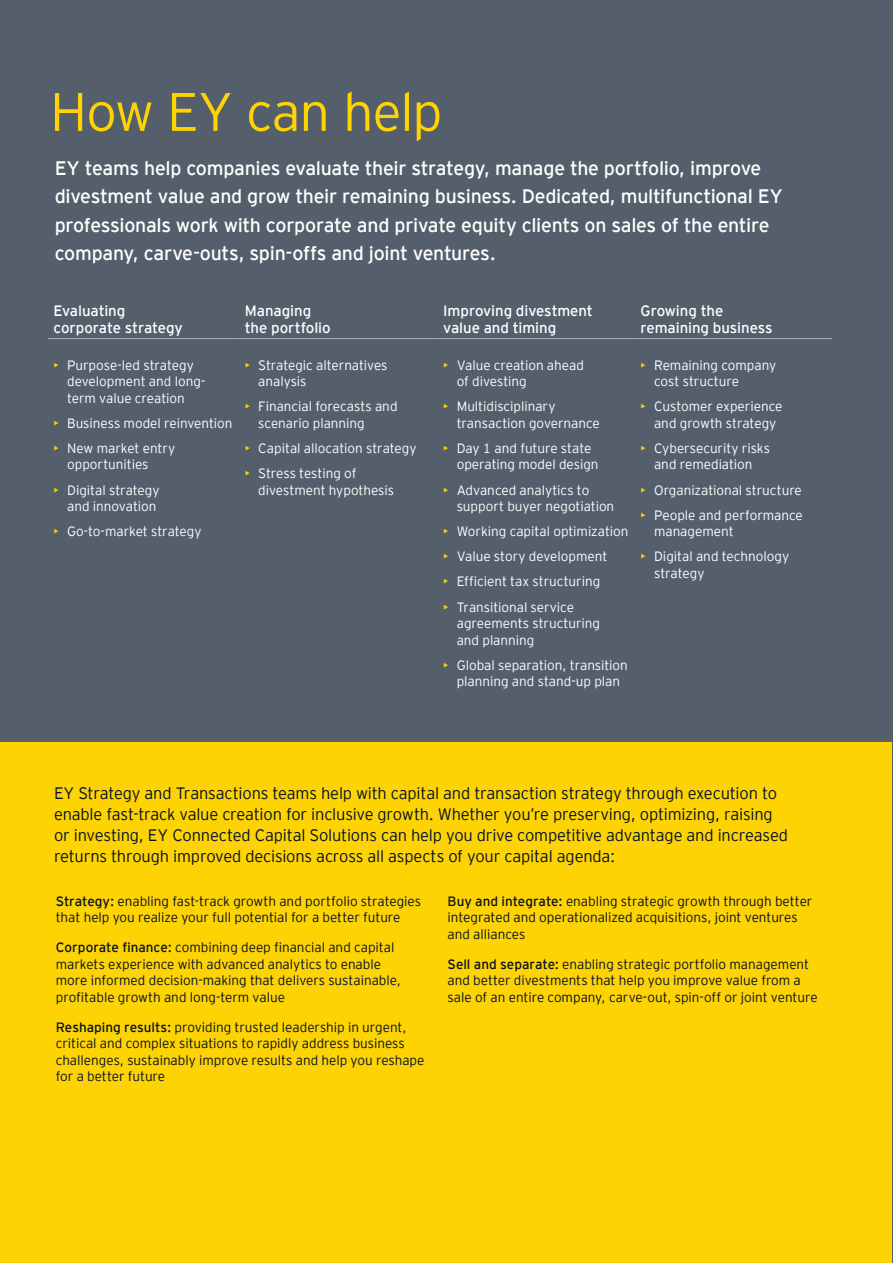
<style>
.page{position:relative;width:893px;height:1263px;background:#545f6b}
.page>*{position:absolute;margin:0;border:0;box-sizing:border-box;transform-origin:0 0}
.t1{font:300 54px "EY Interstate";letter-spacing:-.025em;color:#fed304}
.Body_Copy{font:19.5px/28.5px "EY Interstate";letter-spacing:-.015em;color:#fff}
.Body_Copy_WH{font:300 16.5px/21px "EY Interstate";letter-spacing:-.015em;color:#071224}
.Body_Copy-2{font:15px/16.5px "EY Interstate";letter-spacing:-.005em;color:#fff}
.t2{font:300 13.5px/16.5px "EY Interstate";letter-spacing:-.005em;color:#fff}
.Body_Copy_WH-2{font:300 13.5px/16.5px "EY Interstate";letter-spacing:-.005em;color:#071224}
.s1{color:#fed304}
.s2{font-style:inherit}
</style>
<div class="page">
<div style="left:0;top:742px;width:891px;height:521px;background:#fed304"></div>
<hr style="left:48px;top:338px;width:191px;height:1px;background:#a8b0b6">
<hr style="left:239px;top:338px;width:198px;height:1px;background:#a8b0b6">
<hr style="left:437px;top:338px;width:197px;height:1px;background:#a8b0b6">
<hr style="left:634px;top:338px;width:198px;height:1px;background:#a8b0b6">
<p class="t1" style="left:50px;top:73px;width:394px">How EY can help</p>
<p class="Body_Copy" style="left:55px;top:153px;width:730px">EY teams help companies evaluate their strategy, manage the portfolio, improve divestment value and grow their remaining business. Dedicated, multifunctional EY professionals work with corporate and private equity clients on sales of the entire company, carve-outs, spin-offs and joint ventures.</p>
<p class="Body_Copy-2" style="left:54px;top:302px;width:131px">Evaluating corporate strategy</p>
<p class="Body_Copy-2" style="left:245px;top:302px;width:87px">Managing the portfolio</p>
<p class="Body_Copy-2" style="left:443px;top:302px;width:151px">Improving divestment value and timing</p>
<p class="Body_Copy-2" style="left:640px;top:302px;width:134px">Growing the remaining business</p>
<p class="t2" style="left:67px;top:356px;width:140px;text-indent:-14px"><span class="s1">•</span> Purpose-led strategy development and long&shy;term value creation</p>
<p class="t2" style="left:54px;top:414px;width:180px"><span class="s1">•</span> Business model reinvention</p>
<p class="t2" style="left:67px;top:439px;width:110px;text-indent:-14px"><span class="s1">•</span> New market entry opportunities</p>
<p class="t2" style="left:54px;top:481px;width:107px;text-align:right"><span class="s1">•</span> Digital strategy and innovation</p>
<p class="t2" style="left:54px;top:522px;width:149px"><span class="s1">•</span> Go-to-market strategy</p>
<p class="t2" style="left:258px;top:356px;width:131px;text-indent:-14px"><span class="s1">•</span> Strategic alternatives analysis</p>
<p class="t2" style="left:258px;top:397px;width:141px;text-indent:-14px"><span class="s1">•</span> Financial forecasts and scenario planning</p>
<p class="t2" style="left:245px;top:439px;width:173px"><span class="s1">•</span> Capital allocation strategy</p>
<p class="t2" style="left:258px;top:464px;width:137px;text-indent:-14px"><span class="s1">•</span> Stress testing of divestment hypothesis</p>
<p class="t2" style="left:457px;top:356px;width:129px;text-indent:-14px"><span class="s1">•</span> Value creation ahead of divesting</p>
<p class="t2" style="left:457px;top:397px;width:145px;text-indent:-14px"><span class="s1">•</span> Multidisciplinary transaction governance</p>
<p class="t2" style="left:457px;top:439px;width:143px;text-indent:-14px"><span class="s1">•</span> Day 1 and future state operating model design</p>
<p class="t2" style="left:457px;top:481px;width:159px;text-indent:-14px"><span class="s1">•</span> Advanced analytics to support buyer negotiation</p>
<p class="t2" style="left:443px;top:522px;width:187px"><span class="s1">•</span> Working capital optimization</p>
<p class="t2" style="left:443px;top:547px;width:166px"><span class="s1">•</span> Value story development</p>
<p class="t2" style="left:443px;top:573px;width:159px"><span class="s1">•</span> Efficient tax structuring</p>
<p class="t2" style="left:457px;top:598px;width:145px;text-indent:-14px"><span class="s1">•</span> Transitional service agreements structuring and planning</p>
<p class="t2" style="left:443px;top:656px;width:186px;text-align:center"><span class="s1">•</span> Global separation, transition planning and stand-up plan</p>
<p class="t2" style="left:654px;top:356px;width:124px;text-indent:-14px"><span class="s1">•</span> Remaining company cost structure</p>
<p class="t2" style="left:640px;top:397px;width:143px;text-align:center"><span class="s1">•</span> Customer experience and growth strategy</p>
<p class="t2" style="left:640px;top:439px;width:131px;text-align:center"><span class="s1">•</span> Cybersecurity risks and remediation</p>
<p class="t2" style="left:640px;top:481px;width:163px"><span class="s1">•</span> Organizational structure</p>
<p class="t2" style="left:654px;top:506px;width:150px;text-indent:-14px"><span class="s1">•</span> People and performance management</p>
<p class="t2" style="left:654px;top:547px;width:137px;text-indent:-14px"><span class="s1">•</span> Digital and technology strategy</p>
<p class="Body_Copy_WH" style="left:54px;top:782px;width:735px">EY Strategy and Transactions teams help with capital and transaction strategy through execution to enable fast-track value creation for inclusive growth. Whether you’re preserving, optimizing, raising or investing, EY Connected Capital Solutions can help you drive competitive advantage and increased returns through improved decisions across all aspects of your capital agenda:</p>
<p class="Body_Copy_WH-2" style="left:56px;top:892px;width:367px"><span class="s2">Strategy:</span> enabling fast-track growth and portfolio strategies that help you realize your full potential for a better future</p>
<p class="Body_Copy_WH-2" style="left:56px;top:938px;width:347px"><span class="s2">Corporate finance:</span> combining deep financial and capital markets experience with advanced analytics to enable more informed decision-making that delivers sustainable, profitable growth and long-term value</p>
<p class="Body_Copy_WH-2" style="left:56px;top:1018px;width:370px"><span class="s2">Reshaping results:</span> providing trusted leadership in urgent, critical and complex situations to rapidly address business challenges, sustainably improve results and help you reshape for a better future</p>
<p class="Body_Copy_WH-2" style="left:448px;top:892px;width:366px"><span class="s2">Buy and integrate:</span> enabling strategic growth through better integrated and operationalized acquisitions, joint ventures and alliances</p>
<p class="Body_Copy_WH-2" style="left:448px;top:955px;width:372px"><span class="s2">Sell and separate:</span> enabling strategic portfolio management and better divestments that help you improve value from a sale of an entire company, carve-out, spin-off or joint venture</p>
</div>
